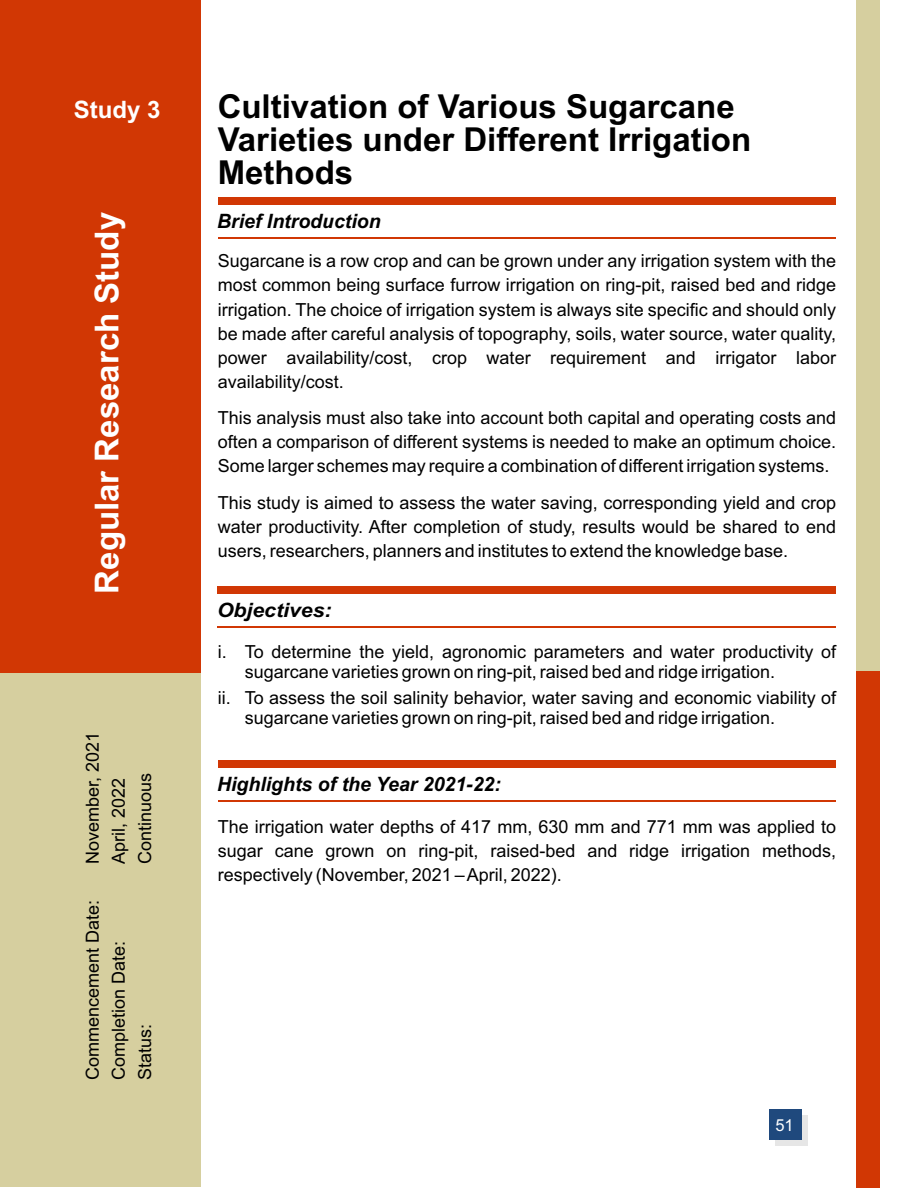
<style>
.page{position:relative;width:918px;height:1188px;background:#fff}
.page>*{position:absolute;margin:0;border:0;box-sizing:border-box;transform-origin:0 0}
.t1{font:700 33px/33.2px "Arial";color:#000}
.t2{font:700 33px "Arial";color:#fff}
.t3{font:700 24px "Arial";color:#fff}
.t4{font:italic 700 19.8px "Arial";color:#000}
.t5{font:italic 700 19.8px "Arial";color:#000;scale:1.07 1}
.t6{font:18px/24.2px "Arial";color:#000;text-align:justify}
.t7{font:16.5px "Arial";color:#fff}
</style>
<div class="page">
<div style="left:856px;top:0;width:24px;height:1188px;background:#d6cf9f"></div>
<div style="left:0;top:0;width:200px;height:1187px;background:#d6cf9f"></div>
<div style="left:0;top:0;width:200px;height:673px;background:#d13704"></div>
<div style="left:856px;top:672px;width:24px;height:516px;background:#d13704"></div>
<div style="left:218px;top:197px;width:618px;height:8px;background:#d13704"></div>
<hr style="left:218px;top:237px;width:618px;height:2px;background:#d13704">
<div style="left:218px;top:586px;width:618px;height:7px;background:#d13704"></div>
<hr style="left:218px;top:626px;width:618px;height:2px;background:#d13704">
<div style="left:218px;top:760px;width:618px;height:8px;background:#d13704"></div>
<hr style="left:218px;top:800px;width:618px;height:2px;background:#d13704">
<div style="left:775px;top:1115px;width:33px;height:31px;background:#e6e6e6"></div>
<div style="left:769px;top:1109px;width:32px;height:31px;background:#1f497d"></div>
<h2 class="t3" style="left:74px;top:100px;width:88px">Study 3</h2>
<h1 class="t2" style="left:94px;top:594px;width:383px;rotate:-90deg">Regular Research Study</h1>
<p class="t6" style="left:82px;top:864px;width:134px;rotate:-90deg">November, 2021</p>
<p class="t6" style="left:108px;top:864px;width:88px;rotate:-90deg">April, 2022</p>
<p class="t6" style="left:134px;top:864px;width:93px;rotate:-90deg">Continuous</p>
<p class="t6" style="left:82px;top:1080px;width:182px;rotate:-90deg">Commencement Date:</p>
<p class="t6" style="left:108px;top:1080px;width:141px;rotate:-90deg">Completion Date:</p>
<p class="t6" style="left:134px;top:1080px;width:58px;rotate:-90deg">Status:</p>
<h1 class="t1" style="left:218px;top:93px;width:535px">Cultivation of Various Sugarcane<br>Varieties under Different Irrigation<br>Methods</h1>
<p class="t4" style="left:217px;top:214px;width:165px">Brief Introduction</p>
<p class="t6" style="left:218px;top:251px;width:620px">Sugarcane is a row crop and can be grown under any irrigation system with the most common being surface furrow irrigation on ring-pit, raised bed and ridge irrigation. The choice of irrigation system is always site specific and should only be made after careful analysis of topography, soils, water source, water quality, power availability/cost, crop water requirement and irrigator labor availability/cost.</p>
<p class="t6" style="left:218px;top:407px;width:620px">This analysis must also take into account both capital and operating costs and often a comparison of different systems is needed to make an optimum choice.<br>Some larger schemes may require a combination of different irrigation systems.</p>
<p class="t6" style="left:218px;top:492px;width:620px">This study is aimed to assess the water saving, corresponding yield and crop water productivity. After completion of study, results would be shared to end users, researchers, planners and institutes to extend the knowledge base.</p>
<p class="t5" style="left:217px;top:602px;width:109px">Objectives:</p>
<p class="t6" style="left:245px;top:643px;width:593px;line-height:20.1px;text-indent:-27px">i. To determine the yield, agronomic parameters and water productivity of sugarcane varieties grown on ring-pit, raised bed and ridge irrigation.</p>
<p class="t6" style="left:245px;top:690px;width:593px;line-height:20.1px;text-indent:-27px">ii. To assess the soil salinity behavior, water saving and economic viability of sugarcane varieties grown on ring-pit, raised bed and ridge irrigation.</p>
<p class="t4" style="left:217px;top:777px;width:285px">Highlights of the Year 2021-22:</p>
<p class="t6" style="left:218px;top:816px;width:620px">The irrigation water depths of 417 mm, 630 mm and 771 mm was applied to sugar cane grown on ring-pit, raised-bed and ridge irrigation methods, respectively (November, 2021 – April, 2022).</p>
<p class="t7" style="left:775px;top:1119px;width:20px">51</p>
</div>
